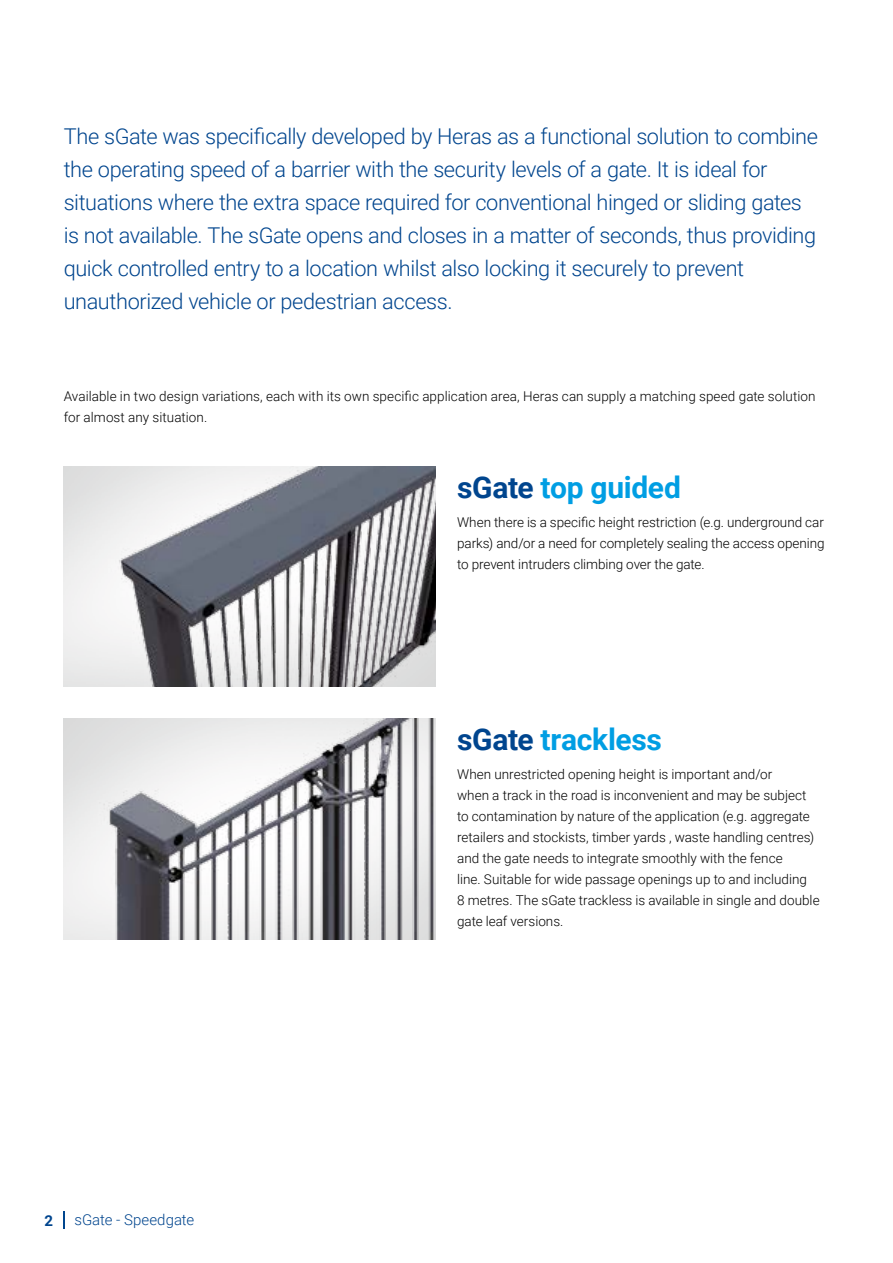
<style>
.page{position:relative;width:893px;height:1263px;background:#fff}
.page>*{position:absolute;margin:0;border:0;box-sizing:border-box;transform-origin:0 0}
.t1{font:700 30px "Roboto";letter-spacing:-.01em;color:#009ee3}
.t2{font:300 21.75px/33px "Roboto";letter-spacing:-.02em;color:#00458e}
.t3{font:300 15px "Roboto";color:#00458e}
.t4{font:700 15px "Roboto";color:#00458e}
.t5{font:300 13.5px/21px "Roboto";color:#000}
.s1{color:#00458e}
</style>
<div class="page">
<img style="left:63px;top:466px;width:373px;height:221px">
<img style="left:64px;top:719px;width:372px;height:220px">
<svg style="left:64px;top:1212px;width:1px;height:17px"></svg>
<p class="t2" style="left:64px;top:119px;width:756px">The sGate was specifically developed by Heras as a functional solution to combine the operating speed of a barrier with the security levels of a gate. It is ideal for situations where the extra space required for conventional hinged or sliding gates is not available. The sGate opens and closes in a matter of seconds, thus providing quick controlled entry to a location whilst also locking it securely to prevent unauthorized vehicle or pedestrian access.</p>
<p class="t5" style="left:64px;top:385px;width:753px">Available in two design variations, each with its own specific application area, Heras can supply a matching speed gate solution for almost any situation.</p>
<h1 class="t1" style="left:457px;top:466px;width:225px"><span class="s1">sGate</span> top guided</h1>
<p class="t5" style="left:457px;top:511px;width:369px;text-align:justify">When there is a specific height restriction (e.g. underground car parks) and/or a need for completely sealing the access opening to prevent intruders climbing over the gate.</p>
<h1 class="t1" style="left:457px;top:718px;width:206px"><span class="s1">sGate</span> trackless</h1>
<p class="t4" style="left:45px;top:1210px;width:10px">2</p>
<p class="t3" style="left:74px;top:1209px;width:121px">sGate - Speedgate</p>
<p class="t5" style="left:457px;top:763px;width:364px">When unrestricted opening height is important and/or<br>when a track in the road is inconvenient and may be subject to contamination by nature of the application (e.g. aggregate retailers and stockists, timber yards , waste handling centres) and the gate needs to integrate smoothly with the fence<br>line. Suitable for wide passage openings up to and including<br>8 metres. The sGate trackless is available in single and double gate leaf versions.</p>
</div>
